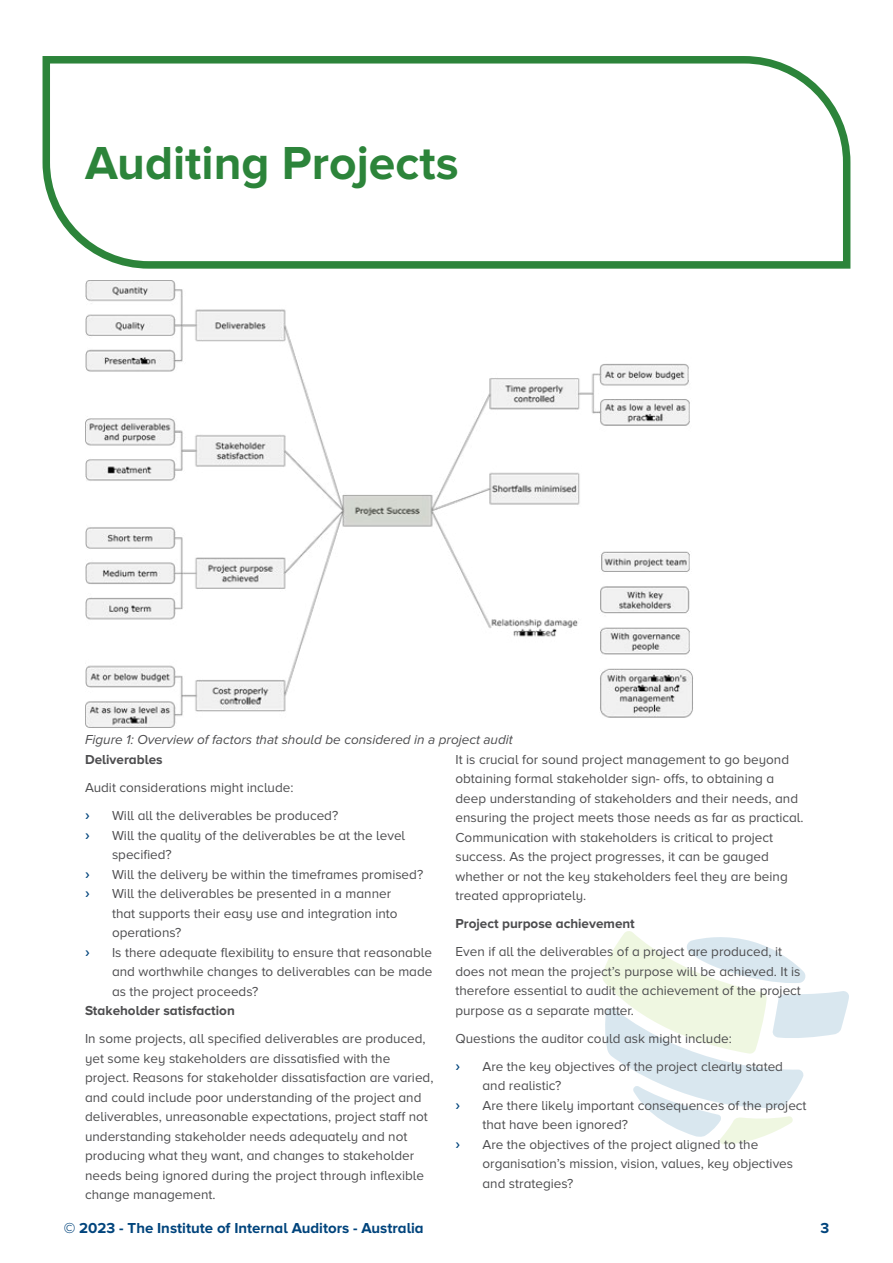
<style>
.page{position:relative;width:893px;height:1263px;background:#fff}
.page>*{position:absolute;margin:0;border:0;box-sizing:border-box;transform-origin:0 0}
.t1{font:700 48px "Proxima Nova A";color:#2c843a}
.t2{font:700 15px "Proxima Nova A";color:#00447c}
.t3{font:13.5px/19.5px "Proxima Nova A";color:#4d4d4f}
.t4{font:italic 13.5px "Proxima Nova A";color:#4d4d4f}
.t5{font:700 13.5px "Proxima Nova A";color:#4d4d4f}
.t6{font:13.5px "Cabin";color:#00447c}
</style>
<div class="page">
<svg style="left:602px;top:931px;width:247px;height:213px"></svg>
<svg style="left:42px;top:56px;width:809px;height:213px"></svg>
<img style="left:85px;top:281px;width:608px;height:447px">
<h1 class="t1" style="left:85px;top:136px;width:375px">Auditing Projects</h1>
<p class="t4" style="left:85px;top:731px;width:429px">Figure 1: Overview of factors that should be considered in a project audit</p>
<p class="t5" style="left:85px;top:752px;width:79px">Deliverables</p>
<p class="t3" style="left:85px;top:778px;width:210px">Audit considerations might include:</p>
<p class="t6" style="left:85px;top:807px;width:6px">›</p>
<p class="t3" style="left:112px;top:806px;width:228px">Will all the deliverables be produced?</p>
<p class="t6" style="left:85px;top:826px;width:6px">›</p>
<p class="t3" style="left:112px;top:825px;width:295px">Will the quality of the deliverables be at the level specified?</p>
<p class="t6" style="left:85px;top:865px;width:6px">›</p>
<p class="t3" style="left:112px;top:864px;width:313px">Will the delivery be within the timeframes promised?</p>
<p class="t6" style="left:85px;top:885px;width:6px">›</p>
<p class="t3" style="left:112px;top:884px;width:287px">Will the deliverables be presented in a manner that supports their easy use and integration into operations?</p>
<p class="t6" style="left:85px;top:943px;width:6px">›</p>
<p class="t3" style="left:112px;top:942px;width:322px;text-align:justify">Is there adequate flexibility to ensure that reasonable and worthwhile changes to deliverables can be made as the project proceeds?</p>
<p class="t5" style="left:85px;top:1003px;width:151px">Stakeholder satisfaction</p>
<p class="t3" style="left:85px;top:1028px;width:350px">In some projects, all specified deliverables are produced, yet some key stakeholders are dissatisfied with the project. Reasons for stakeholder dissatisfaction are varied, and could include poor understanding of the project and deliverables, unreasonable expectations, project staff not understanding stakeholder needs adequately and not producing what they want, and changes to stakeholder needs being ignored during the project through inflexible change management.</p>
<p class="t3" style="left:455px;top:749px;width:350px">It is crucial for sound project management to go beyond obtaining formal stakeholder sign- offs, to obtaining a deep understanding of stakeholders and their needs, and ensuring the project meets those needs as far as practical.<br>Communication with stakeholders is critical to project success. As the project progresses, it can be gauged whether or not the key stakeholders feel they are being treated appropriately.</p>
<p class="t5" style="left:455px;top:916px;width:181px">Project purpose achievement</p>
<p class="t3" style="left:455px;top:942px;width:347px">Even if all the deliverables of a project are produced, it does not mean the project’s purpose will be achieved. It is therefore essential to audit the achievement of the project purpose as a separate matter.</p>
<p class="t3" style="left:455px;top:1028px;width:278px">Questions the auditor could ask might include:</p>
<p class="t6" style="left:455px;top:1058px;width:6px">›</p>
<p class="t3" style="left:482px;top:1056px;width:302px">Are the key objectives of the project clearly stated and realistic?</p>
<p class="t6" style="left:455px;top:1097px;width:6px">›</p>
<p class="t3" style="left:482px;top:1095px;width:326px">Are there likely important consequences of the project that have been ignored?</p>
<p class="t6" style="left:455px;top:1136px;width:6px">›</p>
<p class="t3" style="left:482px;top:1134px;width:312px">Are the objectives of the project aligned to the organisation’s mission, vision, values, key objectives and strategies?</p>
<p class="t2" style="left:64px;top:1219px;width:361px">© 2023 - The Institute of Internal Auditors - Australia</p>
<p class="t2" style="left:820px;top:1219px;width:10px">3</p>
</div>
